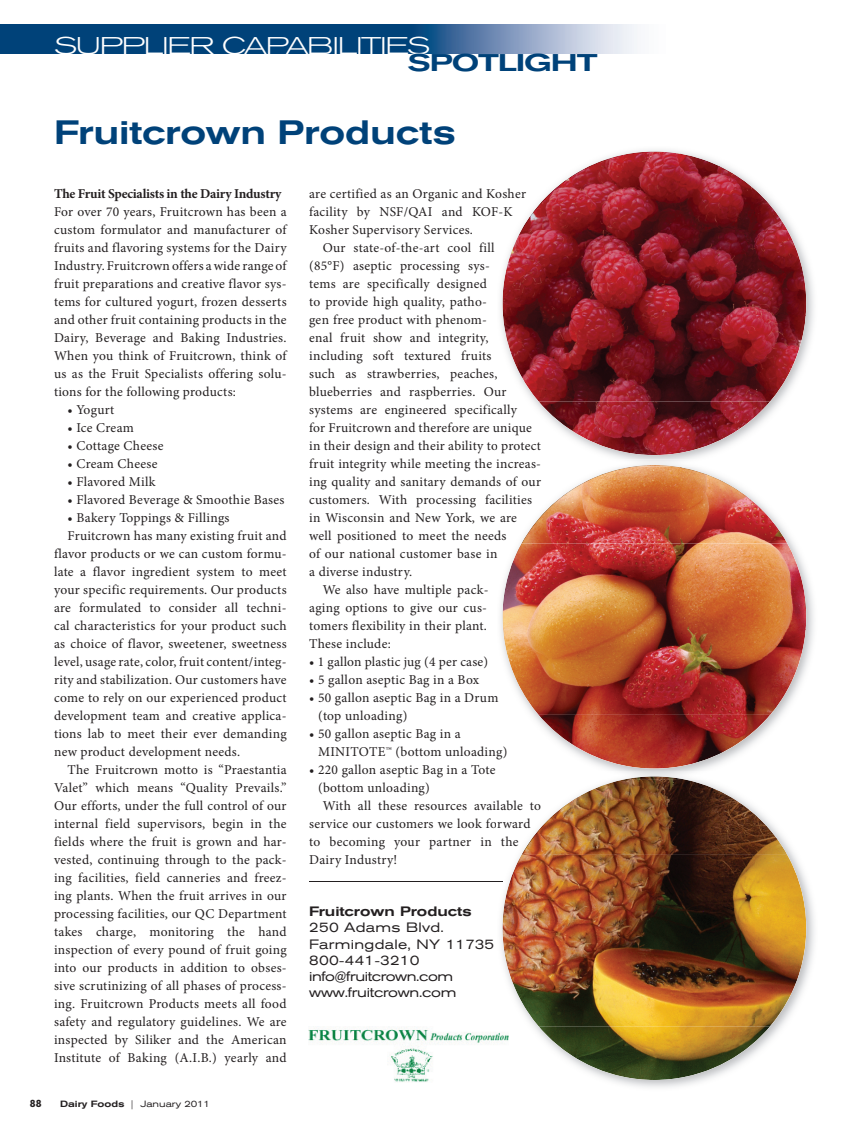
<style>
.page{position:relative;width:851px;height:1134px;background:#fff}
.page>*{position:absolute;margin:0;border:0;box-sizing:border-box;transform-origin:0 0}
.t1{font:500 expanded 33.45px "Akzidenz Grotesk BE";letter-spacing:-.005em;color:#004279}
.t2{font:300 expanded 24px "Akzidenz Grotesk BE";letter-spacing:-.05em;color:#fff;scale:1.2 1}
.t3{font:500 expanded 24px "Akzidenz Grotesk BE";letter-spacing:-.04em;color:#004279;scale:1.2 1}
.t4{font:13.5px/18px "Minion Pro";letter-spacing:.02em;color:#231f20}
.t5{font:expanded 13.5px/16.2px "Akzidenz Grotesk BE";color:#231f20}
.t6{font:700 13.5px "Minion Pro";letter-spacing:-.02em;color:#231f20}
.t7{font:500 expanded 13.5px "Akzidenz Grotesk BE";color:#231f20}
.t8{font:700 10.5px "Akzidenz Grotesk BE";color:#231f20}
.t9{font:expanded 9px "Akzidenz Grotesk BE";color:#231f20}
.s1{font-weight:500}
</style>
<div class="page">
<img style="left:0;top:24px;width:637px;height:30px">
<hr style="left:309px;top:882px;width:193px;height:1px;background:#231f20">
<img style="left:497px;top:149px;width:317px;height:939px">
<img style="left:497px;top:188px;width:24px;height:13px">
<img style="left:497px;top:206px;width:15px;height:13px">
<svg style="left:497px;top:368px;width:5px;height:31px"></svg>
<img style="left:497px;top:404px;width:20px;height:13px">
<img style="left:497px;top:422px;width:35px;height:13px">
<img style="left:497px;top:440px;width:41px;height:13px">
<img style="left:497px;top:458px;width:43px;height:13px">
<img style="left:538px;top:401px;width:232px;height:54px">
<img style="left:521px;top:152px;width:266px;height:78px">
<img style="left:502px;top:230px;width:304px;height:171px">
<img style="left:497px;top:476px;width:24px;height:13px">
<img style="left:497px;top:494px;width:24px;height:13px">
<img style="left:497px;top:512px;width:20px;height:12px">
<svg style="left:497px;top:530px;width:9px;height:28px"></svg>
<svg style="left:497px;top:692px;width:1px;height:13px"></svg>
<svg style="left:497px;top:746px;width:9px;height:13px"></svg>
<img style="left:497px;top:460px;width:317px;height:6px">
<img style="left:538px;top:715px;width:232px;height:54px">
<img style="left:521px;top:466px;width:266px;height:78px">
<img style="left:633px;top:465px;width:42px;height:1px">
<img style="left:502px;top:544px;width:304px;height:171px">
<img style="left:497px;top:800px;width:24px;height:10px">
<img style="left:497px;top:818px;width:24px;height:10px">
<img style="left:497px;top:836px;width:21px;height:13px">
<img style="left:497px;top:771px;width:317px;height:9px">
<img style="left:538px;top:1026px;width:232px;height:54px">
<img style="left:521px;top:780px;width:266px;height:75px">
<img style="left:621px;top:776px;width:66px;height:4px">
<img style="left:502px;top:855px;width:304px;height:171px">
<img style="left:308px;top:1026px;width:200px;height:57px">
<h2 class="t2" style="left:54px;top:37px;width:315px">SUPPLIER CAPABILITIES</h2>
<h2 class="t3" style="left:407px;top:54px;width:160px">SPOTLIGHT</h2>
<h1 class="t1" style="left:54px;top:120px;width:403px">Fruitcrown Products</h1>
<p class="t6" style="left:54px;top:188px;width:229px">The Fruit Specialists in the Dairy Industry</p>
<p class="t4" style="left:54px;top:204px;width:234px;text-align:justify">For over 70 years, Fruitcrown has been a custom formulator and manufacturer of fruits and flavoring systems for the Dairy Industry. Fruitcrown offers a wide range of fruit preparations and creative flavor sys&shy;tems for cultured yogurt, frozen desserts and other fruit containing products in the Dairy, Beverage and Baking Industries.<br>When you think of Fruitcrown, think of us as the Fruit Specialists offering solu&shy;tions for the following products:</p>
<p class="t4" style="left:68px;top:402px;width:48px">• Yogurt</p>
<p class="t4" style="left:68px;top:420px;width:68px">• Ice Cream</p>
<p class="t4" style="left:68px;top:438px;width:97px">• Cottage Cheese</p>
<p class="t4" style="left:68px;top:456px;width:91px">• Cream Cheese</p>
<p class="t4" style="left:68px;top:474px;width:89px">• Flavored Milk</p>
<p class="t4" style="left:68px;top:492px;width:218px">• Flavored Beverage &amp; Smoothie Bases</p>
<p class="t4" style="left:68px;top:510px;width:163px">• Bakery Toppings &amp; Fillings</p>
<p class="t4" style="left:68px;top:528px;width:220px">Fruitcrown has many existing fruit and</p>
<p class="t4" style="left:54px;top:546px;width:234px">flavor products or we can custom formu-</p>
<p class="t4" style="left:54px;top:564px;width:234px">late a flavor ingredient system to meet</p>
<p class="t4" style="left:54px;top:582px;width:234px">your specific requirements. Our products</p>
<p class="t4" style="left:54px;top:600px;width:234px">are formulated to consider all techni-</p>
<p class="t4" style="left:54px;top:618px;width:234px">cal characteristics for your product such</p>
<p class="t4" style="left:54px;top:636px;width:234px">as choice of flavor, sweetener, sweetness</p>
<p class="t4" style="left:54px;top:654px;width:234px">level, usage rate, color, fruit content/integ-</p>
<p class="t4" style="left:54px;top:672px;width:234px">rity and stabilization. Our customers have</p>
<p class="t4" style="left:54px;top:690px;width:234px">come to rely on our experienced product</p>
<p class="t4" style="left:54px;top:708px;width:234px">development team and creative applica-</p>
<p class="t4" style="left:54px;top:726px;width:234px">tions lab to meet their ever demanding</p>
<p class="t4" style="left:54px;top:744px;width:188px">new product development needs.</p>
<p class="t4" style="left:68px;top:762px;width:221px">The Fruitcrown motto is “Praestantia</p>
<p class="t4" style="left:54px;top:780px;width:234px">Valet” which means “Quality Prevails.”</p>
<p class="t4" style="left:54px;top:798px;width:234px">Our efforts, under the full control of our</p>
<p class="t4" style="left:54px;top:816px;width:234px">internal field supervisors, begin in the</p>
<p class="t4" style="left:54px;top:834px;width:234px">fields where the fruit is grown and har-</p>
<p class="t4" style="left:54px;top:852px;width:234px">vested, continuing through to the pack-</p>
<p class="t4" style="left:54px;top:870px;width:234px">ing facilities, field canneries and freez-</p>
<p class="t4" style="left:54px;top:888px;width:234px">ing plants. When the fruit arrives in our</p>
<p class="t4" style="left:54px;top:906px;width:234px">processing facilities, our QC Department</p>
<p class="t4" style="left:54px;top:924px;width:234px">takes charge, monitoring the hand</p>
<p class="t4" style="left:54px;top:942px;width:234px">inspection of every pound of fruit going</p>
<p class="t4" style="left:54px;top:960px;width:234px">into our products in addition to obses-</p>
<p class="t4" style="left:54px;top:978px;width:234px">sive scrutinizing of all phases of process-</p>
<p class="t4" style="left:54px;top:996px;width:234px">ing. Fruitcrown Products meets all food</p>
<p class="t4" style="left:54px;top:1014px;width:234px">safety and regulatory guidelines. We are</p>
<p class="t4" style="left:54px;top:1032px;width:234px">inspected by Siliker and the American</p>
<p class="t4" style="left:54px;top:1050px;width:234px">Institute of Baking (A.I.B.) yearly and</p>
<p class="t8" style="left:30px;top:1100px;width:14px">88</p>
<p class="t9" style="left:60px;top:1101px;width:151px"><span class="s1">Dairy Foods</span> | January 2011</p>
<p class="t4" style="left:309px;top:186px;width:218px">are certified as an Organic and Kosher</p>
<p class="t4" style="left:309px;top:204px;width:205px">facility by NSF/QAI and KOF-K</p>
<p class="t4" style="left:309px;top:222px;width:165px">Kosher Supervisory Services.</p>
<p class="t4" style="left:322px;top:240px;width:173px">Our state-of-the-art cool fill</p>
<p class="t4" style="left:309px;top:258px;width:182px">(85°F) aseptic processing sys-</p>
<p class="t4" style="left:309px;top:276px;width:179px">tems are specifically designed</p>
<p class="t4" style="left:309px;top:294px;width:179px">to provide high quality, patho-</p>
<p class="t4" style="left:309px;top:312px;width:179px">gen free product with phenom-</p>
<p class="t4" style="left:309px;top:330px;width:181px">enal fruit show and integrity,</p>
<p class="t4" style="left:309px;top:348px;width:184px">including soft textured fruits</p>
<p class="t4" style="left:309px;top:366px;width:190px">such as strawberries, peaches,</p>
<p class="t4" style="left:309px;top:384px;width:199px">blueberries and raspberries. Our</p>
<p class="t4" style="left:309px;top:402px;width:209px">systems are engineered specifically</p>
<p class="t4" style="left:309px;top:420px;width:224px">for Fruitcrown and therefore are unique</p>
<p class="t4" style="left:309px;top:438px;width:233px">in their design and their ability to protect</p>
<p class="t4" style="left:309px;top:456px;width:233px">fruit integrity while meeting the increas-</p>
<p class="t4" style="left:309px;top:474px;width:233px">ing quality and sanitary demands of our</p>
<p class="t4" style="left:309px;top:492px;width:224px">customers. With processing facilities</p>
<p class="t4" style="left:309px;top:510px;width:209px">in Wisconsin and New York, we are</p>
<p class="t4" style="left:309px;top:528px;width:199px">well positioned to meet the needs</p>
<p class="t4" style="left:309px;top:546px;width:190px">of our national customer base in</p>
<p class="t4" style="left:309px;top:564px;width:104px">a diverse industry.</p>
<p class="t4" style="left:322px;top:582px;width:167px">We also have multiple pack-</p>
<p class="t4" style="left:309px;top:600px;width:179px">aging options to give our cus-</p>
<p class="t4" style="left:309px;top:618px;width:179px">tomers flexibility in their plant.</p>
<p class="t4" style="left:309px;top:636px;width:83px">These include:</p>
<p class="t4" style="left:309px;top:654px;width:180px">• 1 gallon plastic jug (4 per case)</p>
<p class="t4" style="left:309px;top:672px;width:172px">• 5 gallon aseptic Bag in a Box</p>
<p class="t4" style="left:318px;top:690px;width:182px;text-indent:-9px">• 50 gallon aseptic Bag in a Drum (top unloading)</p>
<p class="t4" style="left:318px;top:726px;width:191px;text-indent:-9px">• 50 gallon aseptic Bag in a<br>MINITOTE™ (bottom unloading)</p>
<p class="t4" style="left:309px;top:762px;width:188px">• 220 gallon aseptic Bag in a Tote</p>
<p class="t4" style="left:318px;top:780px;width:113px">(bottom unloading)</p>
<p class="t4" style="left:322px;top:798px;width:220px">With all these resources available to</p>
<p class="t4" style="left:309px;top:816px;width:223px">service our customers we look forward</p>
<p class="t4" style="left:309px;top:834px;width:184px">to becoming your partner in</p>
<p class="t4" style="left:309px;top:852px;width:90px">Dairy Industry!</p>
<p class="t7" style="left:309px;top:906px;width:164px">Fruitcrown Products</p>
<p class="t5" style="left:309px;top:921px;width:186px">250 Adams Blvd.<br>Farmingdale, NY 11735<br>800-441-3210 info@fruitcrown.com www.fruitcrown.com</p>
<p class="t4" style="left:501px;top:834px;width:19px">the</p>
</div>
